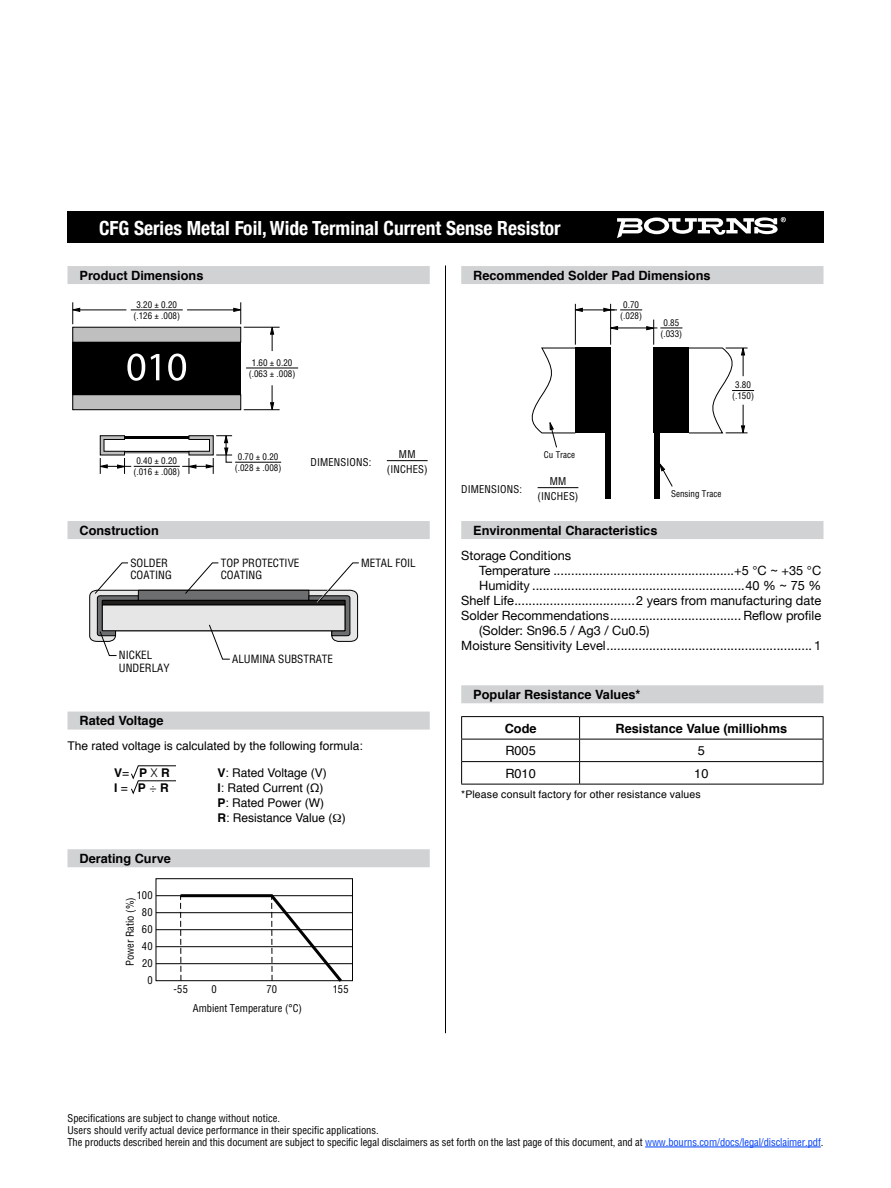
<style>
.page{position:relative;width:891px;height:1188px;background:#fff}
.page>*{position:absolute;margin:0;border:0;box-sizing:border-box;transform-origin:0 0}
.t1{font:700 condensed 19.5px "Helvetica Neue";color:#fff}
.t2{font:12.75px "Helvetica Neue";color:#000}
.t3{font:700 12.75px "Helvetica";color:#000}
.t4{font:12.75px "Helvetica";color:#000}
.t5{font:12px/15px "Helvetica";color:#000}
.t6{font:700 12px "Helvetica";color:#000}
.t7{font:condensed 11.1px/12.5px "Helvetica";color:#000}
.t8{font:condensed 10.5px/15px "Helvetica";color:#000;text-align:center}
.t9{font:10.5px "Helvetica";letter-spacing:.015em;color:#000}
.t10{font:condensed 10.5px/17px "Helvetica";letter-spacing:.035em;color:#000;text-align:right}
.t11{font:condensed 9px/11.2px "Helvetica";color:#000;text-align:center}
.s1{font-weight:400}
.s2{font-weight:300}
.s3{font-weight:700}
.s4{color:#0040f8}
</style>
<div class="page">
<div style="left:68px;top:211px;width:756px;height:32px;background:#000"></div>
<svg style="left:617px;top:217px;width:169px;height:21px"></svg>
<div style="left:68px;top:712px;width:362px;height:18px;background:#d1d2d4"></div>
<svg style="left:131px;top:765px;width:45px;height:29px"></svg>
<div style="left:68px;top:521px;width:362px;height:18px;background:#d1d2d4"></div>
<svg style="left:89px;top:562px;width:270px;height:98px"></svg>
<hr style="left:461px;top:716px;width:119px;height:1px;background:#000">
<hr style="left:580px;top:716px;width:244px;height:1px;background:#000">
<hr style="left:461px;top:739px;width:119px;height:1px;background:#000">
<hr style="left:580px;top:739px;width:244px;height:1px;background:#000">
<hr style="left:461px;top:761px;width:119px;height:1px;background:#000">
<svg style="left:461px;top:717px;width:1px;height:67px"></svg>
<hr style="left:580px;top:761px;width:244px;height:1px;background:#000">
<svg style="left:579px;top:717px;width:1px;height:67px"></svg>
<hr style="left:461px;top:784px;width:119px;height:1px;background:#000">
<hr style="left:580px;top:784px;width:244px;height:1px;background:#000">
<svg style="left:823px;top:717px;width:1px;height:67px"></svg>
<hr style="left:445px;top:265px;width:1px;height:768px;background:#000">
<div style="left:461px;top:266px;width:363px;height:18px;background:#d1d2d4"></div>
<div style="left:461px;top:685px;width:363px;height:18px;background:#d1d2d4"></div>
<div style="left:461px;top:521px;width:363px;height:18px;background:#d1d2d4"></div>
<div style="left:575px;top:348px;width:36px;height:85px;background:#000"></div>
<div style="left:654px;top:348px;width:35px;height:85px;background:#000"></div>
<div style="left:605px;top:433px;width:6px;height:65px;background:#000"></div>
<div style="left:654px;top:433px;width:5px;height:65px;background:#000"></div>
<hr style="left:575px;top:304px;width:1px;height:41px;background:#000">
<hr style="left:580px;top:310px;width:37px;height:1px;background:#000">
<svg style="left:574px;top:308px;width:9px;height:4px"></svg>
<svg style="left:531px;top:347px;width:45px;height:101px"></svg>
<svg style="left:659px;top:462px;width:14px;height:25px"></svg>
<svg style="left:603px;top:308px;width:39px;height:4px"></svg>
<svg style="left:688px;top:347px;width:66px;height:87px"></svg>
<hr style="left:610px;top:304px;width:1px;height:41px;background:#000">
<svg style="left:646px;top:320px;width:36px;height:25px"></svg>
<svg style="left:610px;top:326px;width:8px;height:4px"></svg>
<hr style="left:615px;top:328px;width:42px;height:1px;background:#000">
<div style="left:68px;top:266px;width:362px;height:18px;background:#d1d2d4"></div>
<div style="left:73px;top:342px;width:168px;height:53px;background:#000"></div>
<div style="left:73px;top:327px;width:168px;height:15px;background:#bfbfbf"></div>
<div style="left:72px;top:327px;width:169px;height:16px;border:1px solid #000"></div>
<div style="left:73px;top:395px;width:168px;height:15px;background:#bfbfbf"></div>
<div style="left:72px;top:394px;width:169px;height:16px;border:1px solid #000"></div>
<svg style="left:127px;top:354px;width:18px;height:27px"></svg>
<svg style="left:151px;top:354px;width:8px;height:26px"></svg>
<svg style="left:168px;top:354px;width:18px;height:27px"></svg>
<hr style="left:125px;top:452px;width:64px;height:2px;background:#bfbfbf">
<hr style="left:125px;top:436px;width:64px;height:3px;background:#000">
<hr style="left:125px;top:451px;width:64px;height:1px;background:#000">
<hr style="left:187px;top:310px;width:49px;height:1px;background:#000">
<svg style="left:233px;top:302px;width:9px;height:22px"></svg>
<hr style="left:77px;top:310px;width:49px;height:1px;background:#000">
<svg style="left:72px;top:302px;width:8px;height:22px"></svg>
<hr style="left:244px;top:327px;width:36px;height:1px;background:#000">
<hr style="left:244px;top:409px;width:36px;height:1px;background:#000">
<svg style="left:270px;top:385px;width:4px;height:26px"></svg>
<svg style="left:270px;top:326px;width:4px;height:25px"></svg>
<hr style="left:131px;top:310px;width:52px;height:1px;background:#000">
<hr style="left:134px;top:466px;width:46px;height:1px;background:#000">
<hr style="left:235px;top:462px;width:46px;height:1px;background:#000">
<hr style="left:246px;top:368px;width:52px;height:1px;background:#000">
<svg style="left:182px;top:435px;width:51px;height:39px"></svg>
<svg style="left:99px;top:435px;width:32px;height:39px"></svg>
<hr style="left:387px;top:460px;width:41px;height:1px;background:#000">
<hr style="left:538px;top:487px;width:40px;height:1px;background:#000">
<hr style="left:645px;top:1147px;width:176px;height:1px;background:#0040f8">
<div style="left:68px;top:849px;width:362px;height:18px;background:#d1d2d4"></div>
<div style="left:156px;top:878px;width:197px;height:103px;border:1px solid #000"></div>
<hr style="left:156px;top:895px;width:196px;height:1px;background:#000">
<hr style="left:156px;top:912px;width:196px;height:1px;background:#000">
<hr style="left:156px;top:929px;width:196px;height:1px;background:#000">
<hr style="left:156px;top:946px;width:196px;height:1px;background:#000">
<hr style="left:156px;top:963px;width:196px;height:1px;background:#000">
<svg style="left:178px;top:894px;width:167px;height:88px"></svg>
<h1 class="t1" style="left:99px;top:220px;width:463px">CFG Series Metal Foil, Wide Terminal Current Sense Resistor</h1>
<p class="t3" style="left:80px;top:270px;width:125px">Product Dimensions</p>
<p class="t11" style="left:133px;top:300px;width:48px">3.20 ± 0.20 (.126 ± .008)</p>
<p class="t11" style="left:249px;top:358px;width:48px">1.60 ± 0.20 (.063 ± .008)</p>
<p class="t11" style="left:133px;top:456px;width:48px">0.40 ± 0.20 (.016 ± .008)</p>
<p class="t11" style="left:235px;top:452px;width:48px">0.70 ± 0.20 (.028 ± .008)</p>
<p class="t8" style="left:310px;top:455px;width:62px">DIMENSIONS:</p>
<p class="t8" style="left:387px;top:448px;width:42px">MM (INCHES)</p>
<p class="t3" style="left:80px;top:525px;width:81px">Construction</p>
<p class="t7" style="left:130px;top:556px;width:43px">SOLDER<br>COATING</p>
<p class="t7" style="left:221px;top:556px;width:80px">TOP PROTECTIVE<br>COATING</p>
<p class="t7" style="left:361px;top:556px;width:56px">METAL FOIL</p>
<p class="t7" style="left:119px;top:649px;width:52px;line-height:13.4px">NICKEL<br>UNDERLAY</p>
<p class="t7" style="left:232px;top:653px;width:102px">ALUMINA SUBSTRATE</p>
<p class="t3" style="left:80px;top:716px;width:86px">Rated Voltage</p>
<p class="t5" style="left:68px;top:739px;width:297px">The rated voltage is calculated by the following formula:</p>
<p class="t6" style="left:114px;top:768px;width:57px">V<span class="s1">=</span> P<span class="s2">X</span>R</p>
<p class="t5" style="left:218px;top:766px;width:111px"><span class="s3">V</span>: Rated Voltage (V)</p>
<p class="t6" style="left:114px;top:783px;width:56px">I <span class="s1">=</span> P<span class="s2">÷</span>R</p>
<p class="t5" style="left:217px;top:781px;width:130px"><span class="s3">I</span>: Rated Current (Ω)<br><span class="s3">P</span>: Rated Power (W)<br><span class="s3">R</span>: Resistance Value ( )</p>
<p class="t3" style="left:80px;top:853px;width:93px">Derating Curve</p>
<p class="t10" style="left:137px;top:888px;width:17px">100<br>80<br>60<br>40<br>20<br>0</p>
<p class="t8" style="left:123px;top:966px;width:70px;rotate:-90deg">Power Ratio (%)</p>
<p class="t8" style="left:173px;top:982px;width:16px">-55</p>
<p class="t8" style="left:212px;top:982px;width:7px">0</p>
<p class="t8" style="left:267px;top:982px;width:12px">70</p>
<p class="t8" style="left:333px;top:982px;width:17px">155</p>
<p class="t8" style="left:193px;top:1001px;width:111px">Ambient Temperature (°C)</p>
<p class="t3" style="left:473px;top:270px;width:239px">Recommended Solder Pad Dimensions</p>
<p class="t11" style="left:544px;top:450px;width:33px">Cu Trace</p>
<p class="t8" style="left:461px;top:482px;width:62px">DIMENSIONS:</p>
<p class="t8" style="left:538px;top:475px;width:42px">MM (INCHES)</p>
<p class="t11" style="left:620px;top:299px;width:23px">0.70 (.028)</p>
<p class="t11" style="left:661px;top:318px;width:23px">0.85 (.033)</p>
<p class="t11" style="left:732px;top:380px;width:23px">3.80 (.150)</p>
<p class="t11" style="left:671px;top:489px;width:52px">Sensing Trace</p>
<p class="t3" style="left:473px;top:525px;width:186px">Environmental Characteristics</p>
<p class="t2" style="left:461px;top:550px;width:112px">Storage Conditions</p>
<p class="t2" style="left:479px;top:565px;width:343px">Temperature ...................................................+5 °C ~ +35 °C</p>
<p class="t2" style="left:479px;top:580px;width:343px">Humidity ............................................................40 % ~ 75 %</p>
<p class="t2" style="left:461px;top:595px;width:362px">Shelf Life ..................................2 years from manufacturing date</p>
<p class="t2" style="left:461px;top:610px;width:361px">Solder Recommendations ..................................... Re昀氀ow pro昀椀le</p>
<p class="t2" style="left:479px;top:625px;width:172px">(Solder: Sn96.5 / Ag3 / Cu0.5)</p>
<p class="t2" style="left:461px;top:640px;width:361px">Moisture Sensitivity Level .......................................................... 1</p>
<p class="t3" style="left:473px;top:689px;width:169px">Popular Resistance Values*</p>
<p class="t3" style="left:505px;top:723px;width:33px">Code</p>
<p class="t3" style="left:616px;top:723px;width:173px">Resistance Value (milliohms</p>
<p class="t4" style="left:505px;top:746px;width:32px">R005</p>
<p class="t4" style="left:698px;top:746px;width:9px">5</p>
<p class="t4" style="left:505px;top:768px;width:32px">R010</p>
<p class="t4" style="left:694px;top:768px;width:16px">10</p>
<p class="t9" style="left:461px;top:786px;width:241px">*Please consult factory for other resistance values</p>
<p class="t8" style="left:68px;top:1113px;width:757px;line-height:12px;text-align:left">Specifications are subject to change without notice.<br>Users should verify actual device performance in their specific applications.<br>The products described herein and this document are subject to specific legal disclaimers as set forth on the last page of this document, and at <span class="s4">www.bourns.com/docs/legal/disclaimer.pdf</span>.</p>
</div>
